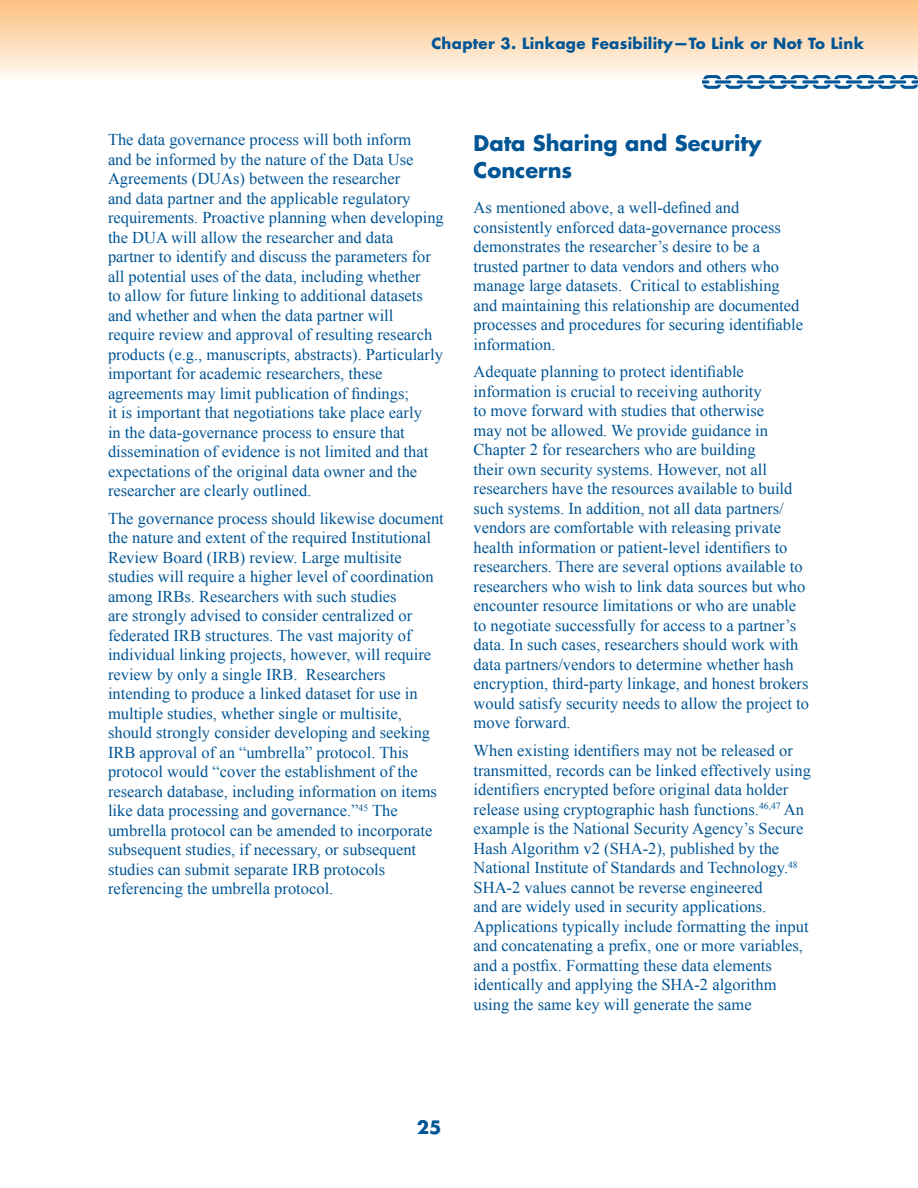
<style>
.page{position:relative;width:918px;height:1188px;background:#fff}
.page>*{position:absolute;margin:0;border:0;box-sizing:border-box;transform-origin:0 0}
.Head_1{font:700 21px/27px "Futura";color:#005595}
.t1{font:700 18px "Futura";color:#005595}
.Text{font:16.5px/19.5px "Times New Roman";color:#005595}
.t2{font:700 15px "Futura";letter-spacing:.02em;color:#005595}
</style>
<div class="page">
<div style="left:0;top:0;width:918px;height:83px;background:linear-gradient(to bottom,#fcbf7e,#fffdf9)"></div>
<svg style="left:702px;top:75px;width:216px;height:14px"></svg>
<p class="t2" style="left:431px;top:33px;width:434px">Chapter 3. Linkage Feasibility—To Link or Not To Link</p>
<p class="Text" style="left:108px;top:130px;width:337px">The data governance process will both inform<br>and be informed by the nature of the Data Use Agreements (DUAs) between the researcher<br>and data partner and the applicable regulatory requirements. Proactive planning when developing the DUA will allow the researcher and data partner to identify and discuss the parameters for all potential uses of the data, including whether<br>to allow for future linking to additional datasets and whether and when the data partner will require review and approval of resulting research products (e.g., manuscripts, abstracts). Particularly important for academic researchers, these agreements may limit publication of findings;<br>it is important that negotiations take place early<br>in the data-governance process to ensure that dissemination of evidence is not limited and that expectations of the original data owner and the researcher are clearly outlined.</p>
<p class="Text" style="left:108px;top:508px;width:337px">The governance process should likewise document the nature and extent of the required Institutional Review Board (IRB) review. Large multisite studies will require a higher level of coordination among IRBs. Researchers with such studies<br>are strongly advised to consider centralized or federated IRB structures. The vast majority of individual linking projects, however, will require review by only a single IRB. Researchers intending to produce a linked dataset for use in multiple studies, whether single or multisite, should strongly consider developing and seeking IRB approval of an “umbrella” protocol. This protocol would “cover the establishment of the research database, including information on items like data processing and governance.”<sup>45</sup> The umbrella protocol can be amended to incorporate subsequent studies, if necessary, or subsequent studies can submit separate IRB protocols referencing the umbrella protocol.</p>
<p class="Head_1" style="left:474px;top:129px;width:290px">Data Sharing and Security<br>Concerns</p>
<p class="Text" style="left:474px;top:198px;width:331px">As mentioned above, a well-defined and consistently enforced data-governance process demonstrates the researcher’s desire to be a trusted partner to data vendors and others who manage large datasets. Critical to establishing and maintaining this relationship are documented processes and procedures for securing identifiable information.</p>
<p class="Text" style="left:474px;top:362px;width:337px">Adequate planning to protect identifiable information is crucial to receiving authority<br>to move forward with studies that otherwise<br>may not be allowed. We provide guidance in Chapter 2 for researchers who are building<br>their own security systems. However, not all researchers have the resources available to build such systems. In addition, not all data partners/ vendors are comfortable with releasing private health information or patient-level identifiers to researchers. There are several options available to researchers who wish to link data sources but who encounter resource limitations or who are unable to negotiate successfully for access to a partner’s data. In such cases, researchers should work with data partners/vendors to determine whether hash encryption, third-party linkage, and honest brokers would satisfy security needs to allow the project to move forward.</p>
<p class="Text" style="left:474px;top:741px;width:339px">When existing identifiers may not be released or transmitted, records can be linked effectively using identifiers encrypted before original data holder release using cryptographic hash functions.<sup>46,47</sup> An example is the National Security Agency’s Secure Hash Algorithm v2 (SHA-2), published by the National Institute of Standards and Technology.<sup>48<br></sup>SHA-2 values cannot be reverse engineered<br>and are widely used in security applications.<br>Applications typically include formatting the input and concatenating a prefix, one or more variables, and a postfix. Formatting these data elements identically and applying the SHA-2 algorithm using the same key will generate the same</p>
<p class="t1" style="left:417px;top:1115px;width:26px">25</p>
</div>
